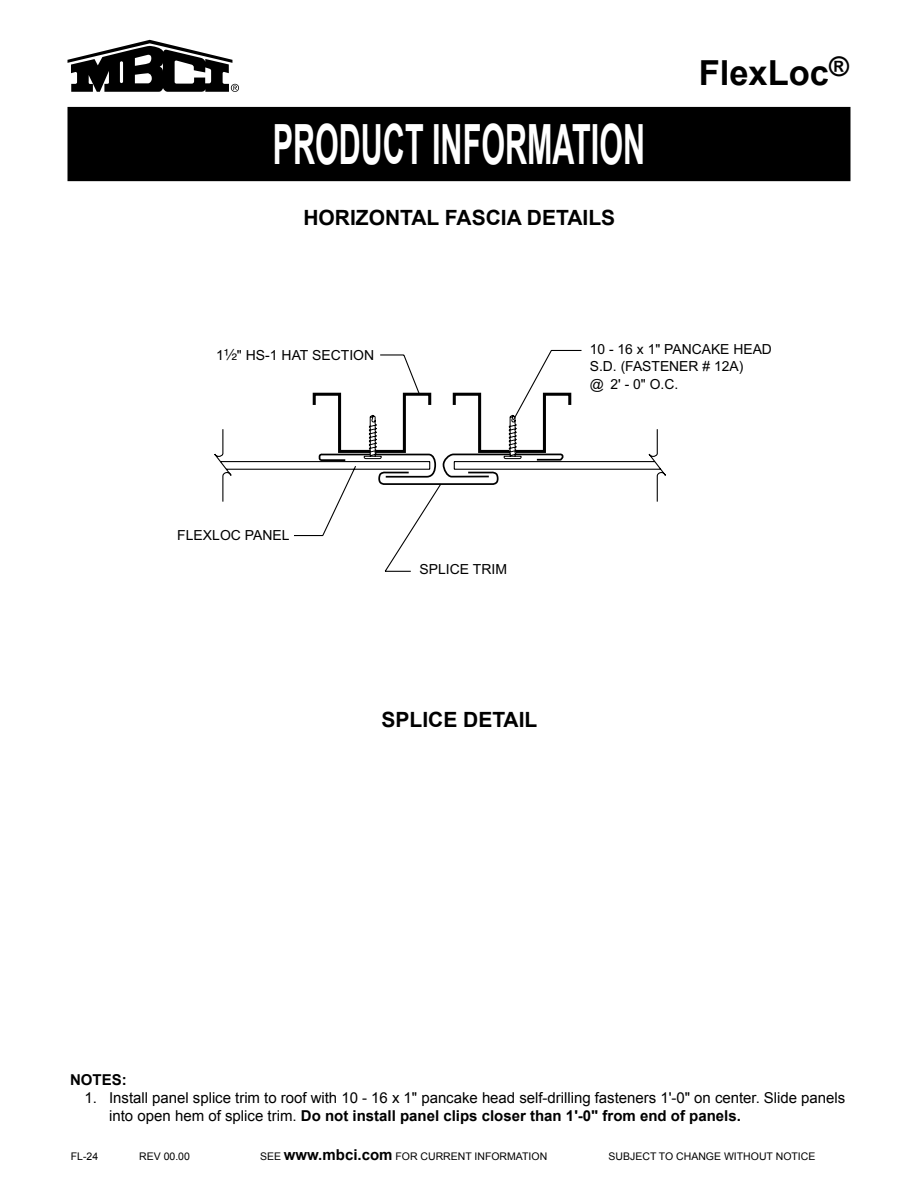
<style>
.page{position:relative;width:918px;height:1188px;background:#fff}
.page>*{position:absolute;margin:0;border:0;box-sizing:border-box;transform-origin:0 0}
.t1{font:700 55.5px "Arial";color:#fff;scale:.55 1}
.t2{font:700 34.5px "Arial";color:#000}
.t3{font:700 21px "Arial";color:#000}
.t4{font:15px/18px "Arial";color:#000}
.t5{font:700 15px "Arial";color:#000}
.t6{font:13.95px/17.4px "Arial";color:#000}
.t7{font:10.5px "Arial";color:#000}
.s1{font-family:"Helvetica Fraction";font-size:15.6px}
.s2{font-weight:700}
.s3{font-weight:700;font-size:15px}
</style>
<div class="page">
<div style="left:68px;top:108px;width:782px;height:72px;background:#000"></div>
<div style="left:68px;top:107px;width:782px;height:74px;border:2px solid #000"></div>
<svg style="left:68px;top:40px;width:171px;height:52px"></svg>
<svg style="left:214px;top:349px;width:452px;height:223px"></svg>
<svg style="left:311px;top:391px;width:262px;height:95px"></svg>
<h1 class="t1" style="left:273px;top:107px;width:679px">PRODUCT INFORMATION</h1>
<h3 class="t3" style="left:303px;top:203px;width:313px">HORIZONTAL FASCIA DETAILS</h3>
<h2 class="t2" style="left:699px;top:50px;width:152px">FlexLoc<sup>®</sup></h2>
<p class="t6" style="left:216px;top:347px;width:160px">1<span class="s1">¹⁄₂</span>" HS-1 HAT SECTION</p>
<p class="t6" style="left:590px;top:340px;width:184px">10 - 16 x 1" PANCAKE HEAD<br>S.D. (FASTENER # 12A)<br>@ 2' - 0" O.C.</p>
<p class="t6" style="left:177px;top:527px;width:114px">FLEXLOC PANEL</p>
<p class="t6" style="left:419px;top:561px;width:89px">SPLICE TRIM</p>
<h3 class="t3" style="left:381px;top:705px;width:157px">SPLICE DETAIL</h3>
<p class="t5" style="left:70px;top:1070px;width:58px">NOTES:</p>
<p class="t4" style="left:109px;top:1089px;width:738px;text-indent:-25px">1. Install panel splice trim to roof with 10 - 16 x 1" pancake head self-drilling fasteners 1'-0" on center. Slide panels into open hem of splice trim. <span class="s2">Do not install panel clips closer than 1'-0" from end of panels.</span></p>
<p class="t7" style="left:71px;top:1149px;width:29px">FL-24</p>
<p class="t7" style="left:139px;top:1149px;width:52px">REV 00.00</p>
<p class="t7" style="left:260px;top:1149px;width:289px">SEE <span class="s3">www.mbci.com</span> FOR CURRENT INFORMATION</p>
<p class="t7" style="left:609px;top:1149px;width:208px">SUBJECT TO CHANGE WITHOUT NOTICE</p>
</div>
